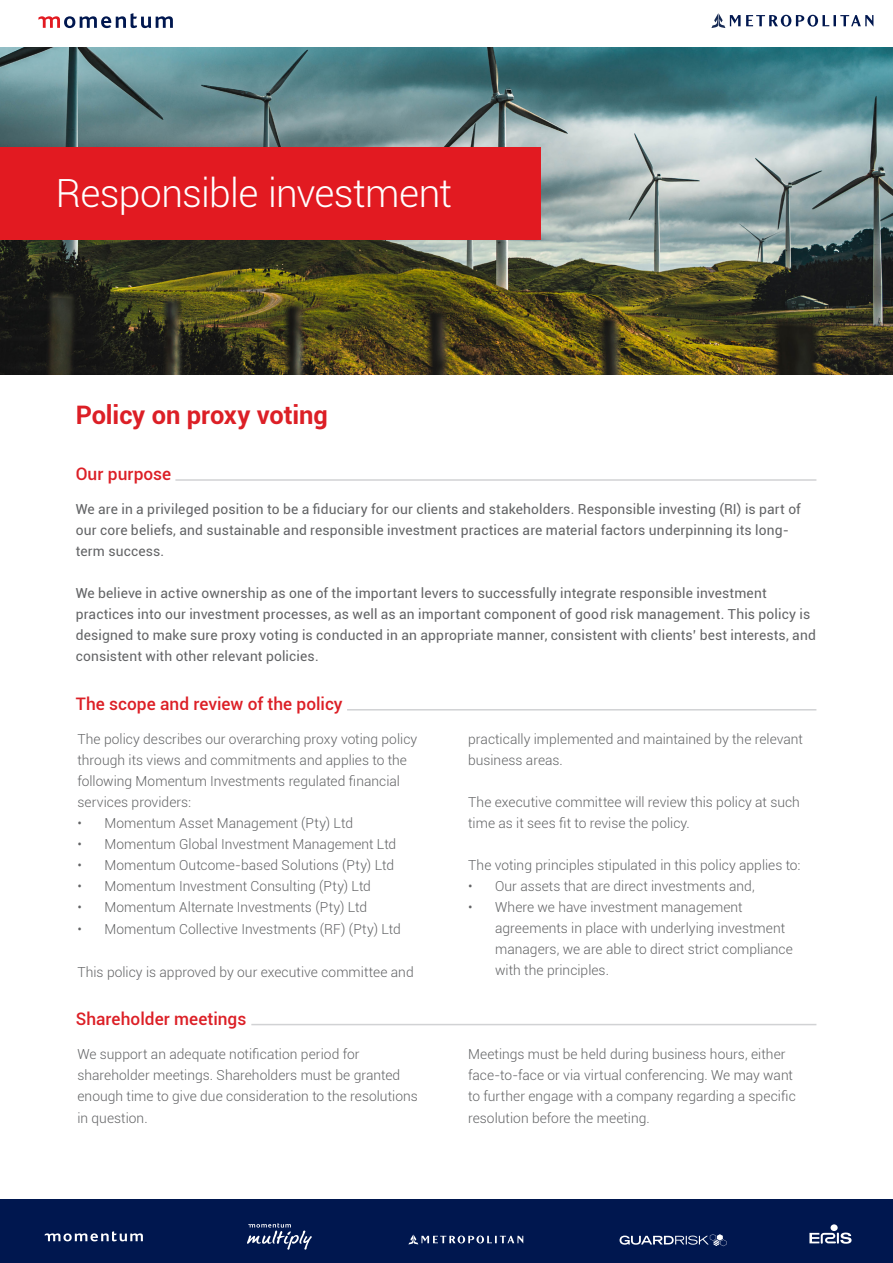
<style>
.page{position:relative;width:893px;height:1263px;background:#fff}
.page>*{position:absolute;margin:0;border:0;box-sizing:border-box;transform-origin:0 0}
.t1{font:300 38.85px "Roboto";letter-spacing:-.015em;color:#fff}
.t2{font:700 25.5px "Roboto";letter-spacing:-.005em;color:#dc1f26}
.t3{font:500 17.25px "Roboto";color:#dc1f26}
.t4{font:300 13.8px/21px "Roboto";color:#626365}
.t5{font:13.8px/21.3px "Roboto";letter-spacing:.01em;color:#626365}
</style>
<div class="page">
<div style="left:0;top:1199px;width:893px;height:64px;background:#00174f"></div>
<div style="left:830px;top:1224px;width:8px;height:7px;background:#fff;border-radius:50%"></div>
<svg style="left:809px;top:1232px;width:43px;height:12px"></svg>
<svg style="left:620px;top:1234px;width:106px;height:12px"></svg>
<svg style="left:45px;top:1231px;width:98px;height:10px"></svg>
<svg style="left:247px;top:1223px;width:65px;height:26px"></svg>
<svg style="left:408px;top:1234px;width:115px;height:10px"></svg>
<img style="left:0;top:48px;width:893px;height:326px">
<svg style="left:711px;top:13px;width:162px;height:15px"></svg>
<svg style="left:38px;top:13px;width:135px;height:15px"></svg>
<div style="left:0;top:147px;width:540px;height:93px;background:#e21a21"></div>
<hr style="left:175px;top:479px;width:641px;height:2px;background:#d1d2d4">
<hr style="left:347px;top:709px;width:469px;height:1px;background:#d1d2d4">
<hr style="left:251px;top:1024px;width:565px;height:1px;background:#d1d2d4">
<p class="t1" style="left:56px;top:167px;width:398px">Responsible investment</p>
<p class="t2" style="left:76px;top:396px;width:254px">Policy on proxy voting</p>
<p class="t3" style="left:76px;top:462px;width:97px">Our purpose</p>
<p class="t5" style="left:76px;top:498px;width:726px">We are in a privileged position to be a fiduciary for our clients and stakeholders. Responsible investing (RI) is part of our core beliefs, and sustainable and responsible investment practices are material factors underpinning its long&shy;term success.</p>
<p class="t5" style="left:76px;top:582px;width:742px">We believe in active ownership as one of the important levers to successfully integrate responsible investment practices into our investment processes, as well as an important component of good risk management. This policy is designed to make sure proxy voting is conducted in an appropriate manner, consistent with clients’ best interests, and consistent with other relevant policies.</p>
<p class="t3" style="left:76px;top:692px;width:268px">The scope and review of the policy</p>
<p class="t4" style="left:77px;top:728px;width:341px">The policy describes our overarching proxy voting policy through its views and commitments and applies to the following Momentum Investments regulated financial services providers:</p>
<p class="t4" style="left:77px;top:812px;width:277px">• Momentum Asset Management (Pty) Ltd</p>
<p class="t4" style="left:77px;top:833px;width:320px">• Momentum Global Investment Management Ltd</p>
<p class="t4" style="left:77px;top:854px;width:318px">• Momentum Outcome-based Solutions (Pty) Ltd</p>
<p class="t4" style="left:77px;top:875px;width:295px">• Momentum Investment Consulting (Pty) Ltd</p>
<p class="t4" style="left:77px;top:896px;width:291px">• Momentum Alternate Investments (Pty) Ltd</p>
<p class="t4" style="left:77px;top:918px;width:325px">• Momentum Collective Investments (RF) (Pty) Ltd</p>
<p class="t4" style="left:77px;top:961px;width:338px">This policy is approved by our executive committee and</p>
<p class="t3" style="left:76px;top:1007px;width:172px">Shareholder meetings</p>
<p class="t4" style="left:77px;top:1043px;width:324px">We support an adequate notification period for shareholder meetings. Shareholders must be granted</p>
<p class="t4" style="left:77px;top:1085px;width:342px">enough time to give due consideration to the resolutions in question.</p>
<p class="t4" style="left:468px;top:728px;width:336px">practically implemented and maintained by the relevant business areas.</p>
<p class="t4" style="left:468px;top:791px;width:333px">The executive committee will review this policy at such time as it sees fit to revise the policy.</p>
<p class="t4" style="left:468px;top:854px;width:334px">The voting principles stipulated in this policy applies to:</p>
<p class="t4" style="left:468px;top:875px;width:288px">• Our assets that are direct investments and,</p>
<p class="t4" style="left:495px;top:896px;width:299px;text-indent:-27px">• Where we have investment management agreements in place with underlying investment managers, we are able to direct strict compliance with the principles.</p>
<p class="t4" style="left:468px;top:1043px;width:329px">Meetings must be held during business hours, either face-to-face or via virtual conferencing. We may want to further engage with a company regarding a specific resolution before the meeting.</p>
</div>
